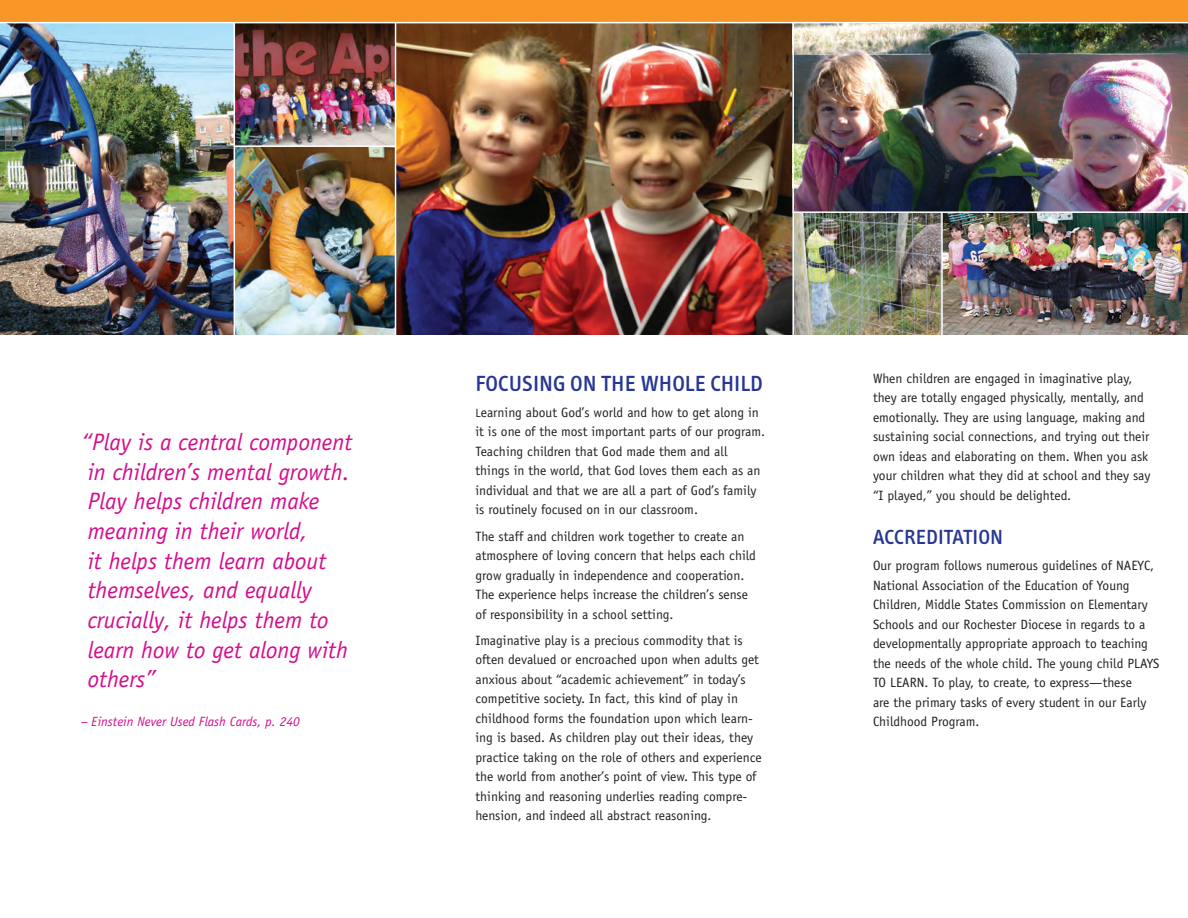
<style>
.page{position:relative;width:1188px;height:918px;background:#fff}
.page>*{position:absolute;margin:0;border:0;box-sizing:border-box;transform-origin:0 0}
.t1{font:italic 23.7px/29.7px "Officina Sans";color:#d50d8c}
.t2{font:500 22.5px "Info Text";color:#263692}
.t3{font:500 21px "Info Text";color:#263692}
.t4{font:13.5px/19.5px "Officina Sans";color:#231f20}
.t5{font:italic 13.35px "Officina Sans";color:#d50d8c}
.s1{font-size:12px}
</style>
<div class="page">
<div style="left:0;top:0;width:1188px;height:27px;background:#f79727"></div>
<img style="left:794px;top:213px;width:147px;height:121px">
<img style="left:943px;top:213px;width:245px;height:121px">
<img style="left:235px;top:147px;width:160px;height:187px">
<img style="left:235px;top:23px;width:160px;height:122px">
<img style="left:0;top:23px;width:234px;height:311px">
<img style="left:396px;top:23px;width:396px;height:311px">
<img style="left:794px;top:23px;width:394px;height:188px">
<hr style="left:395px;top:23px;width:1px;height:322px;background:#fff">
<hr style="left:792px;top:23px;width:2px;height:317px;background:#fff">
<hr style="left:234px;top:23px;width:1px;height:321px;background:#fff">
<hr style="left:0;top:22px;width:1188px;height:1px;background:#fff">
<h1 class="t1" style="left:81px;top:427px;width:273px">“Play is a central component in children’s mental growth.<br>Play helps children make meaning in their world,<br>it helps them learn about themselves, and equally crucially, it helps them to learn how to get along with others”</h1>
<p class="t5" style="left:81px;top:714px;width:220px">– Einstein Never Used Flash Cards, p. 240</p>
<h2 class="t2" style="left:476px;top:371px;width:286px">FOCUSING ON THE WHOLE CHILD</h2>
<p class="t4" style="left:475px;top:403px;width:291px"><span class="s1">L</span>earning about God’s world and how to get along in it is one of the most important parts of our program.<br>Teaching children that God made them and all<br>things in the world, that God loves them each as an individual and that we are all a part of God’s family is routinely focused on in our classroom.</p>
<p class="t4" style="left:475px;top:526px;width:282px">The staff and children work together to create an atmosphere of loving concern that helps each child grow gradually in independence and cooperation.<br>The experience helps increase the children’s sense of responsibility in a school setting.</p>
<p class="t4" style="left:475px;top:630px;width:288px">Imaginative play is a precious commodity that is often devalued or encroached upon when adults get anxious about “academic achievement” in today’s competitive society. In fact, this kind of play in childhood forms the foundation upon which learn&shy;ing is based. As children play out their ideas, they practice taking on the role of others and experience the world from another’s point of view. This type of thinking and reasoning underlies reading compre&shy;hension, and indeed all abstract reasoning.</p>
<p class="t4" style="left:873px;top:368px;width:279px">When children are engaged in imaginative play, they are totally engaged physically, mentally, and emotionally. They are using language, making and sustaining social connections, and trying out their own ideas and elaborating on them. When you ask your children what they did at school and they say “I played,” you should be delighted.</p>
<h3 class="t3" style="left:873px;top:525px;width:132px">ACCREDITATION</h3>
<p class="t4" style="left:873px;top:556px;width:288px">Our program follows numerous guidelines of NAEYC, National Association of the Education of Young Children, Middle States Commission on Elementary Schools and our Rochester Diocese in regards to a developmentally appropriate approach to teaching the needs of the whole child. The young child PLAYS TO LEARN. To play, to create, to express—these<br>are the primary tasks of every student in our Early Childhood Program.</p>
</div>
